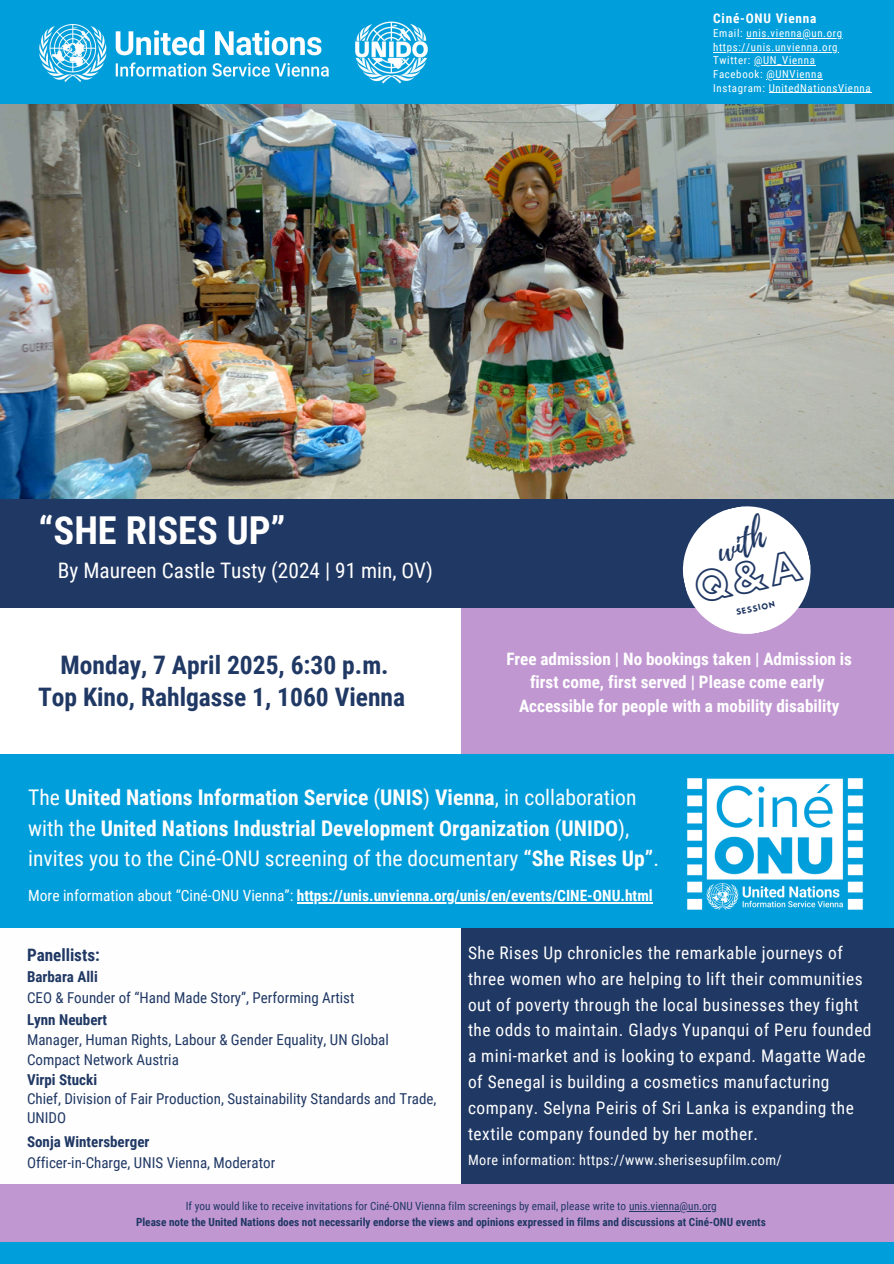
<style>
.page{position:relative;width:894px;height:1264px;background:#fff}
.page>*{position:absolute;margin:0;border:0;box-sizing:border-box;transform-origin:0 0}
.t1{font:700 38.4px "Roboto Condensed";color:#fff}
.t2{font:32.25px "Playlist Script";color:#203864}
.t3{font:700 25.5px/32.1px "Roboto Condensed";color:#203864;text-align:center}
.t4{font:700 21.6px/30.3px "Roboto Condensed";color:#fefefe}
.t5{font:21.3px "Roboto Condensed";color:#fff}
.t6{font:17.4px/25.8px "Roboto Condensed";letter-spacing:.03em;color:#fff}
.t7{font:700 17.1px/23.7px "Roboto Condensed";color:#fff;text-align:center}
.t8{font:700 17.1px "Roboto Condensed";color:#203864}
.t9{font:700 15.45px "Roboto Condensed";color:#fff}
.t10{font:15px/19.6px "Roboto Condensed";color:#203864}
.t11{font:14.25px "Roboto Condensed";letter-spacing:.03em;color:#fff}
.t12{font:700 13.35px "Roboto Condensed";letter-spacing:.06em;color:#fff}
.t13{font:700 11.25px "Roboto Condensed";color:#203864}
.t14{font:11.25px "Roboto Condensed";color:#203864}
.t15{font:10.95px "Roboto Condensed";letter-spacing:.06em;color:#fff}
.t16{font:7.2px "Hussar Bd";color:#203864}
.s1{font-weight:400}
.s2{font-weight:700}
</style>
<div class="page">
<div style="left:0;top:0;width:893px;height:1263px;background:#009edb"></div>
<img style="left:0;top:104px;width:893px;height:395px">
<div style="left:0;top:499px;width:893px;height:111px;background:#203864"></div>
<div style="left:0;top:927px;width:461px;height:258px;background:#fefefe"></div>
<div style="left:0;top:608px;width:481px;height:146px;background:#fff"></div>
<div style="left:461px;top:608px;width:432px;height:146px;background:#c197d2"></div>
<img style="left:39px;top:25px;width:289px;height:56px">
<div style="left:461px;top:927px;width:432px;height:258px;background:#203864"></div>
<img style="left:681px;top:778px;width:207px;height:150px">
<div style="left:0;top:1184px;width:893px;height:57px;background:#c197d2"></div>
<img style="left:355px;top:21px;width:73px;height:63px">
<hr style="left:746px;top:38px;width:96px;height:1px;background:#fff">
<hr style="left:713px;top:52px;width:125px;height:1px;background:#fff">
<hr style="left:753px;top:65px;width:62px;height:1px;background:#fff">
<hr style="left:766px;top:79px;width:56px;height:1px;background:#fff">
<hr style="left:768px;top:92px;width:103px;height:1px;background:#fff">
<hr style="left:297px;top:902px;width:355px;height:1px;background:#fff">
<hr style="left:629px;top:1210px;width:87px;height:1px;background:#203864">
<svg style="left:682px;top:506px;width:129px;height:128px"></svg>
<p class="t12" style="left:713px;top:10px;width:105px">Ciné-ONU Vienna</p>
<p class="t15" style="left:713px;top:27px;width:130px">Email: unis.vienna@un.org</p>
<p class="t15" style="left:713px;top:41px;width:126px">https://unis.unvienna.org</p>
<p class="t15" style="left:713px;top:54px;width:103px">Twitter: @UN_Vienna</p>
<p class="t15" style="left:713px;top:68px;width:111px">Facebook: @UNVienna</p>
<p class="t15" style="left:713px;top:81px;width:159px">Instagram: UnitedNationsVienna</p>
<p class="t1" style="left:39px;top:508px;width:248px">“SHE RISES UP”</p>
<h2 class="t2" style="left:709px;top:529px;width:51px;rotate:-18deg">with</h2>
<p class="t16" style="left:735px;top:609px;width:41px;rotate:-13deg">SESSION</p>
<p class="t5" style="left:58px;top:558px;width:376px">By Maureen Castle Tusty (2024 | 91 min, OV)</p>
<h3 class="t3" style="left:38px;top:648px;width:368px">Monday, 7 April 2025, 6:30 p.m.<br>Top Kino, Rahlgasse 1, 1060 Vienna</h3>
<h2 class="t7" style="left:506px;top:647px;width:347px">Free admission | No bookings taken | Admission is first come, first served | Please come early<br>Accessible for people with a mobility disability</h2>
<h6 class="t4" style="left:28px;top:782px;width:632px"><span class="s1">The</span> United Nations Information Service <span class="s1">(</span>UNIS<span class="s1">)</span> Vienna<span class="s1">, in collaboration with the</span> United Nations Industrial Development Organization <span class="s1">(</span>UNIDO<span class="s1">), invites you to the Ciné-ONU screening of the documentary</span> “She Rises Up”<span class="s1">.</span></h6>
<p class="t9" style="left:28px;top:886px;width:625px"><span class="s1">More information about “Ciné-ONU Vienna”:</span> https://unis.unvienna.org/unis/en/events/CINE-ONU.html</p>
<h6 class="t8" style="left:27px;top:945px;width:74px">Panellists:</h6>
<h5 class="t10" style="left:27px;top:967px;width:329px;line-height:20.2px"><span class="s2">Barbara Alli<br></span>CEO &amp; Founder of “Hand Made Story”, Performing Artist</h5>
<h6 class="t10" style="left:27px;top:1010px;width:363px"><span class="s2">Lynn Neubert<br></span>Manager, Human Rights, Labour &amp; Gender Equality, UN Global<br>Compact Network Austria</h6>
<p class="t10" style="left:27px;top:1070px;width:411px;line-height:19.2px"><span class="s2">Virpi Stucki<br></span>Chief, Division of Fair Production, Sustainability Standards and Trade,<br>UNIDO</p>
<h6 class="t10" style="left:27px;top:1130px;width:249px;line-height:21.3px"><span class="s2">Sonja Wintersberger<br></span>Officer-in-Charge, UNIS Vienna, Moderator</h6>
<h4 class="t6" style="left:468px;top:940px;width:405px">She Rises Up chronicles the remarkable journeys of three women who are helping to lift their communities out of poverty through the local businesses they fight the odds to maintain. Gladys Yupanqui of Peru founded a mini-market and is looking to expand. Magatte Wade of Senegal is building a cosmetics manufacturing company. Selyna Peiris of Sri Lanka is expanding the textile company founded by her mother.</h4>
<h4 class="t11" style="left:468px;top:1151px;width:315px">More information: https://www.sherisesupfilm.com/</h4>
<h6 class="t14" style="left:186px;top:1199px;width:532px">If you would like to receive invitations for Ciné-ONU Vienna film screenings by email, please write to unis.vienna@un.org</h6>
<h4 class="t13" style="left:136px;top:1215px;width:631px">Please note the United Nations does not necessarily endorse the views and opinions expressed in films and discussions at Ciné-ONU events</h4>
</div>
